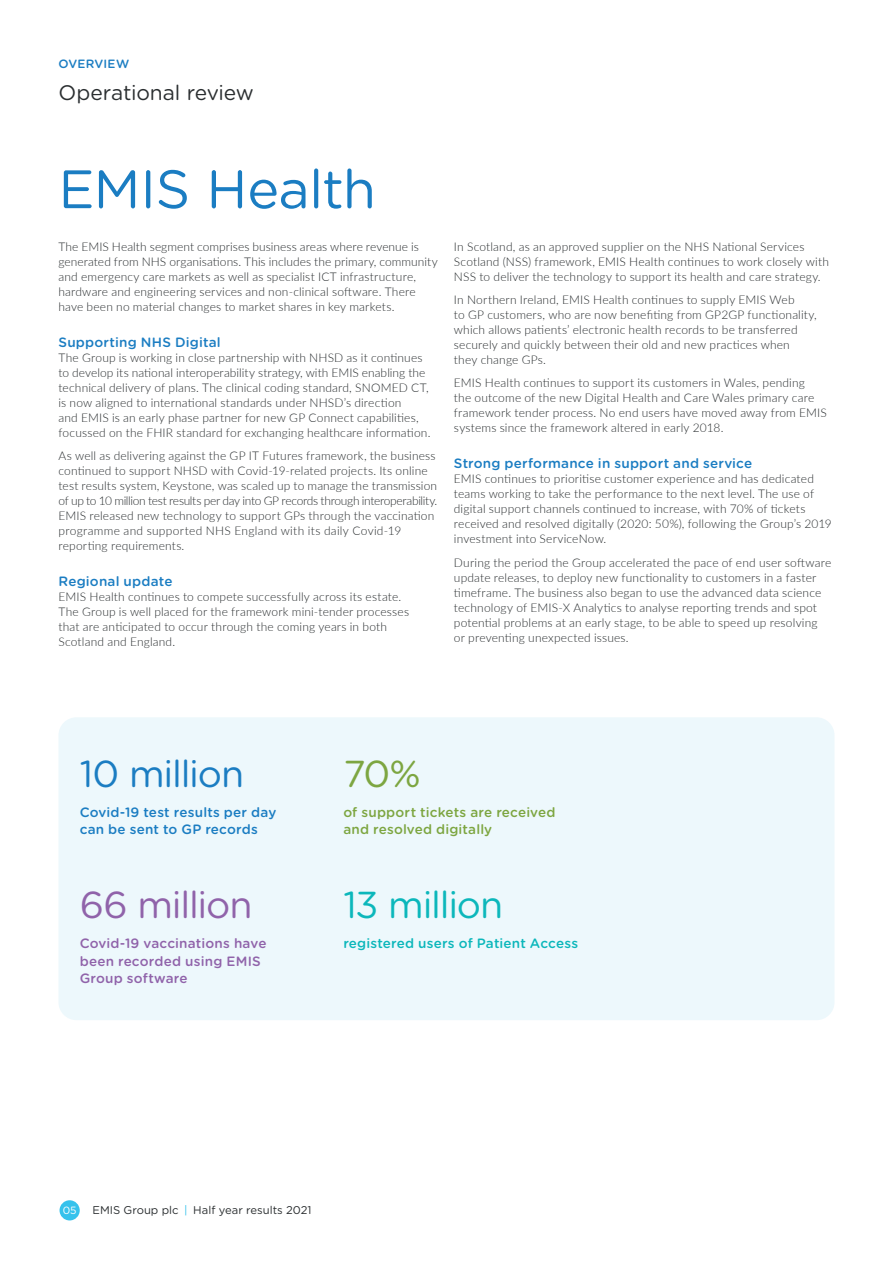
<style>
.page{position:relative;width:893px;height:1263px;background:#fff}
.page>*{position:absolute;margin:0;border:0;box-sizing:border-box;transform-origin:0 0}
.t1{font:54px "Gotham Rounded";letter-spacing:-.015em;color:#1b7dc2}
.t2{font:37.5px "Gotham Rounded";letter-spacing:-.035em;color:#1b7dc2}
.t3{font:37.5px "Gotham Rounded";letter-spacing:-.035em;color:#9063aa}
.t4{font:37.5px "Gotham Rounded";letter-spacing:-.035em;color:#0cb7bb}
.t5{font:37.5px "Gotham Rounded";color:#7da641}
.t6{font:21px "Gotham Rounded";letter-spacing:-.01em;color:#2a2e30}
.t7{font:500 13.5px/17.2px "Gotham Rounded";letter-spacing:.015em;color:#1b7dc2}
.t8{font:500 13.5px/17.2px "Gotham Rounded";letter-spacing:.015em;color:#9063aa}
.t9{font:500 13.5px/17.2px "Gotham Rounded";letter-spacing:.01em;color:#7da641}
.t10{font:500 13.5px "Gotham Rounded";letter-spacing:.01em;color:#0cb7bb}
.t11{font:300 12px/15px "Lato";letter-spacing:.015em;color:#2a2e30}
.t12{font:500 12px "Gotham Rounded";letter-spacing:.015em;color:#1b7dc2}
.t13{font:11.25px "Gotham Rounded";color:#2a2e30}
.t14{font:10.5px "Gotham Rounded";color:#fff}
.s1{color:#36c2ec}
</style>
<div class="page">
<div style="left:60px;top:1200px;width:20px;height:20px;background:#36c2ec;border-radius:50%"></div>
<div style="left:58px;top:717px;width:776px;height:303px;background:#edf8fc;border-radius:18px"></div>
<p class="t12" style="left:58px;top:55px;width:72px">OVERVIEW</p>
<h3 class="t6" style="left:58px;top:78px;width:197px">Operational review</h3>
<h1 class="t1" style="left:58px;top:152px;width:319px">EMIS Health</h1>
<p class="t11" style="left:58px;top:239px;width:381px">The EMIS Health segment comprises business areas where revenue is generated from NHS organisations. This includes the primary, community and emergency care markets as well as specialist ICT infrastructure, hardware and engineering services and non-clinical software. There have been no material changes to market shares in key markets.</p>
<p class="t7" style="left:58px;top:333px;width:164px">Supporting NHS Digital</p>
<p class="t11" style="left:58px;top:350px;width:374px">The Group is working in close partnership with NHSD as it continues to develop its national interoperability strategy, with EMIS enabling the technical delivery of plans. The clinical coding standard, SNOMED CT, is now aligned to international standards under NHSD’s direction<br>and EMIS is an early phase partner for new GP Connect capabilities, focussed on the FHIR standard for exchanging healthcare information.</p>
<p class="t11" style="left:58px;top:448px;width:380px">As well as delivering against the GP IT Futures framework, the business continued to support NHSD with Covid-19-related projects. Its online test results system, Keystone, was scaled up to manage the transmission of up to 10 million test results per day into GP records through interoperability.<br>EMIS released new technology to support GPs through the vaccination programme and supported NHS England with its daily Covid-19 reporting requirements.</p>
<p class="t7" style="left:58px;top:572px;width:116px">Regional update</p>
<p class="t11" style="left:58px;top:589px;width:352px">EMIS Health continues to compete successfully across its estate.<br>The Group is well placed for the framework mini-tender processes that are anticipated to occur through the coming years in both Scotland and England.</p>
<p class="t11" style="left:454px;top:239px;width:377px">In Scotland, as an approved supplier on the NHS National Services<br>Scotland (NSS) framework, EMIS Health continues to work closely with<br>NSS to deliver the technology to support its health and care strategy.</p>
<p class="t11" style="left:454px;top:292px;width:364px">In Northern Ireland, EMIS Health continues to supply EMIS Web<br>to GP customers, who are now benefiting from GP2GP functionality, which allows patients’ electronic health records to be transferred securely and quickly between their old and new practices when<br>they change GPs.</p>
<p class="t11" style="left:454px;top:375px;width:374px">EMIS Health continues to support its customers in Wales, pending<br>the outcome of the new Digital Health and Care Wales primary care framework tender process. No end users have moved away from EMIS systems since the framework altered in early 2018.</p>
<p class="t7" style="left:454px;top:454px;width:300px">Strong performance in support and service</p>
<p class="t11" style="left:454px;top:471px;width:379px">EMIS continues to prioritise customer experience and has dedicated teams working to take the performance to the next level. The use of digital support channels continued to increase, with 70% of tickets received and resolved digitally (2020: 50%), following the Group’s 2019 investment into ServiceNow.</p>
<p class="t11" style="left:454px;top:554px;width:379px">During the period the Group accelerated the pace of end user software update releases, to deploy new functionality to customers in a faster timeframe. The business also began to use the advanced data science technology of EMIS-X Analytics to analyse reporting trends and spot potential problems at an early stage, to be able to speed up resolving or preventing unexpected issues.</p>
<h2 class="t2" style="left:80px;top:748px;width:166px">10 million</h2>
<p class="t7" style="left:80px;top:803px;width:198px">Covid-19 test results per day can be sent to GP records</p>
<h2 class="t3" style="left:80px;top:879px;width:174px">66 million</h2>
<p class="t8" style="left:80px;top:934px;width:188px">Covid-19 vaccinations have been recorded using EMIS<br>Group software</p>
<h2 class="t5" style="left:343px;top:748px;width:79px">70%</h2>
<p class="t9" style="left:343px;top:803px;width:214px">of support tickets are received and resolved digitally</p>
<h2 class="t4" style="left:343px;top:879px;width:161px">13 million</h2>
<p class="t10" style="left:343px;top:934px;width:236px">registered users of Patient Access</p>
<p class="t14" style="left:63px;top:1203px;width:15px">05</p>
<p class="t13" style="left:92px;top:1202px;width:221px">EMIS Group plc <span class="s1">|</span> Half year results 2021</p>
</div>
